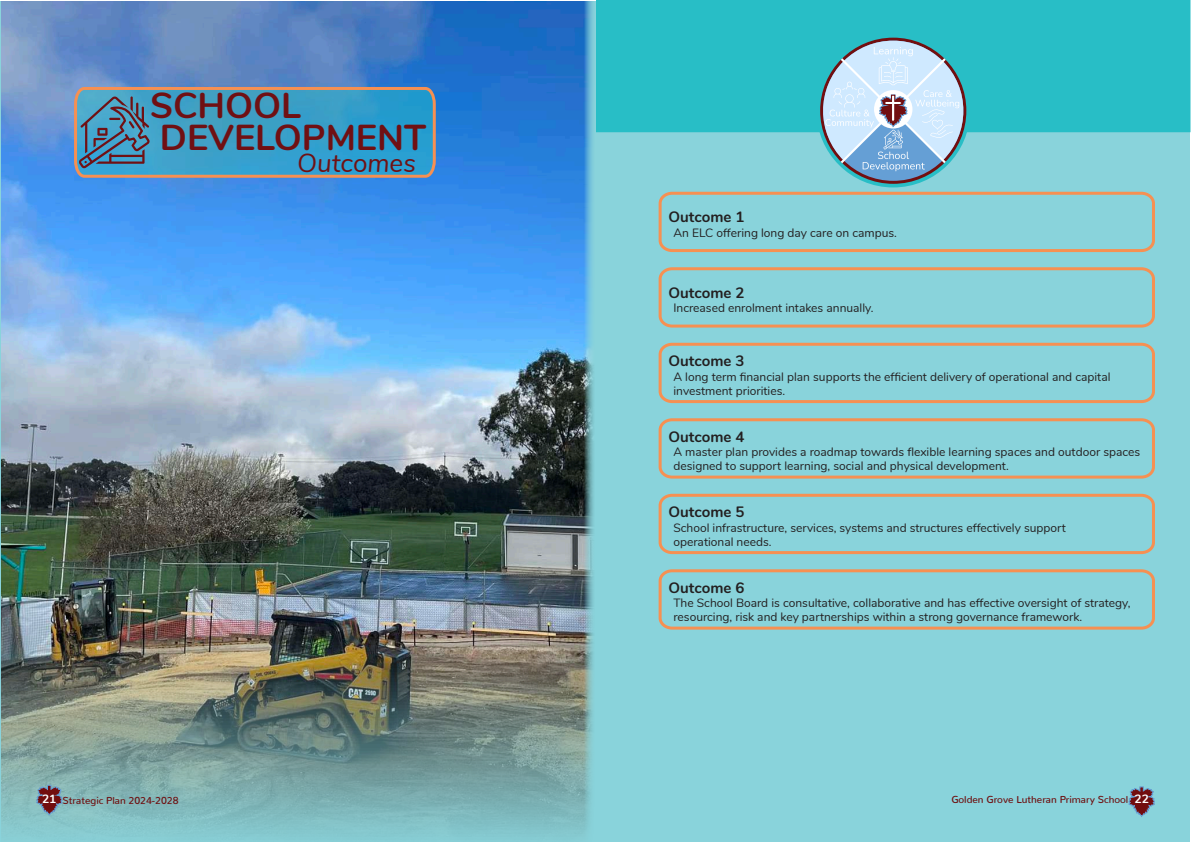
<style>
.page{position:relative;width:1191px;height:842px;background:#fff}
.page>*{position:absolute;margin:0;border:0;box-sizing:border-box;transform-origin:0 0}
.t1{font:700 36px/32px "Nunito";color:#701013}
.t2{font:italic 26px "Nunito";color:#701013}
.t3{font:700 15px "Nunito";color:#231f20}
.t4{font:12px/14.4px "Nunito";color:#231f20}
.t5{font:500 10px "Nunito";color:#6e0f10}
.s1{font-weight:700;font-size:12px;color:#fff}
</style>
<div class="page">
<div style="left:0;top:1px;width:1190px;height:840px;background:#89d3db"></div>
<div style="left:596px;top:0;width:594px;height:132px;background:#28bec6"></div>
<img style="left:1px;top:1px;width:595px;height:841px">
<div style="left:816px;top:34px;width:154px;height:153px;background:#28bec6;border-radius:50%"></div>
<svg style="left:820px;top:38px;width:146px;height:146px"></svg>
<svg style="left:823px;top:160px;width:140px;height:21px"></svg>
<svg style="left:823px;top:41px;width:140px;height:119px"></svg>
<svg style="left:825px;top:47px;width:134px;height:124px;background:#b0cfe5"></svg>
<svg style="left:658px;top:342px;width:497px;height:62px"></svg>
<svg style="left:658px;top:191px;width:497px;height:61px"></svg>
<svg style="left:658px;top:267px;width:497px;height:61px"></svg>
<svg style="left:658px;top:418px;width:497px;height:61px"></svg>
<svg style="left:658px;top:569px;width:497px;height:61px"></svg>
<svg style="left:658px;top:493px;width:497px;height:62px"></svg>
<svg style="left:73px;top:85px;width:364px;height:94px;background:#4898bc"></svg>
<svg style="left:1128px;top:786px;width:27px;height:31px"></svg>
<svg style="left:36px;top:785px;width:27px;height:30px"></svg>
<h1 class="t1" style="left:150px;top:87px;width:277px">SCHOOL<br>DEVELOPMENT</h1>
<h2 class="t2" style="left:297px;top:144px;width:120px">Outcomes</h2>
<p class="t3" style="left:668px;top:206px;width:77px">Outcome 1</p>
<p class="t4" style="left:673px;top:225px;width:225px">An ELC offering long day care on campus.</p>
<p class="t3" style="left:668px;top:281px;width:77px">Outcome 2</p>
<p class="t4" style="left:673px;top:300px;width:202px">Increased enrolment intakes annually.</p>
<p class="t3" style="left:668px;top:350px;width:77px">Outcome 3</p>
<p class="t4" style="left:673px;top:368px;width:438px">A long term financial plan supports the efficient delivery of operational and capital investment priorities.</p>
<p class="t3" style="left:668px;top:425px;width:77px">Outcome 4</p>
<p class="t4" style="left:673px;top:444px;width:468px">A master plan provides a roadmap towards flexible learning spaces and outdoor spaces designed to support learning, social and physical development.</p>
<p class="t3" style="left:668px;top:501px;width:77px">Outcome 5</p>
<p class="t4" style="left:673px;top:519px;width:394px">School infrastructure, services, systems and structures effectively support operational needs.</p>
<p class="t3" style="left:668px;top:576px;width:77px">Outcome 6</p>
<p class="t4" style="left:673px;top:595px;width:459px">The School Board is consultative, collaborative and has effective oversight of strategy, resourcing, risk and key partnerships within a strong governance framework.</p>
<p class="t5" style="left:42px;top:792px;width:138px"><span class="s1">21</span> Strategic Plan 2024-2028</p>
<p class="t5" style="left:951px;top:791px;width:199px">Golden Grove Lutheran Primary School <span class="s1">22</span></p>
</div>
